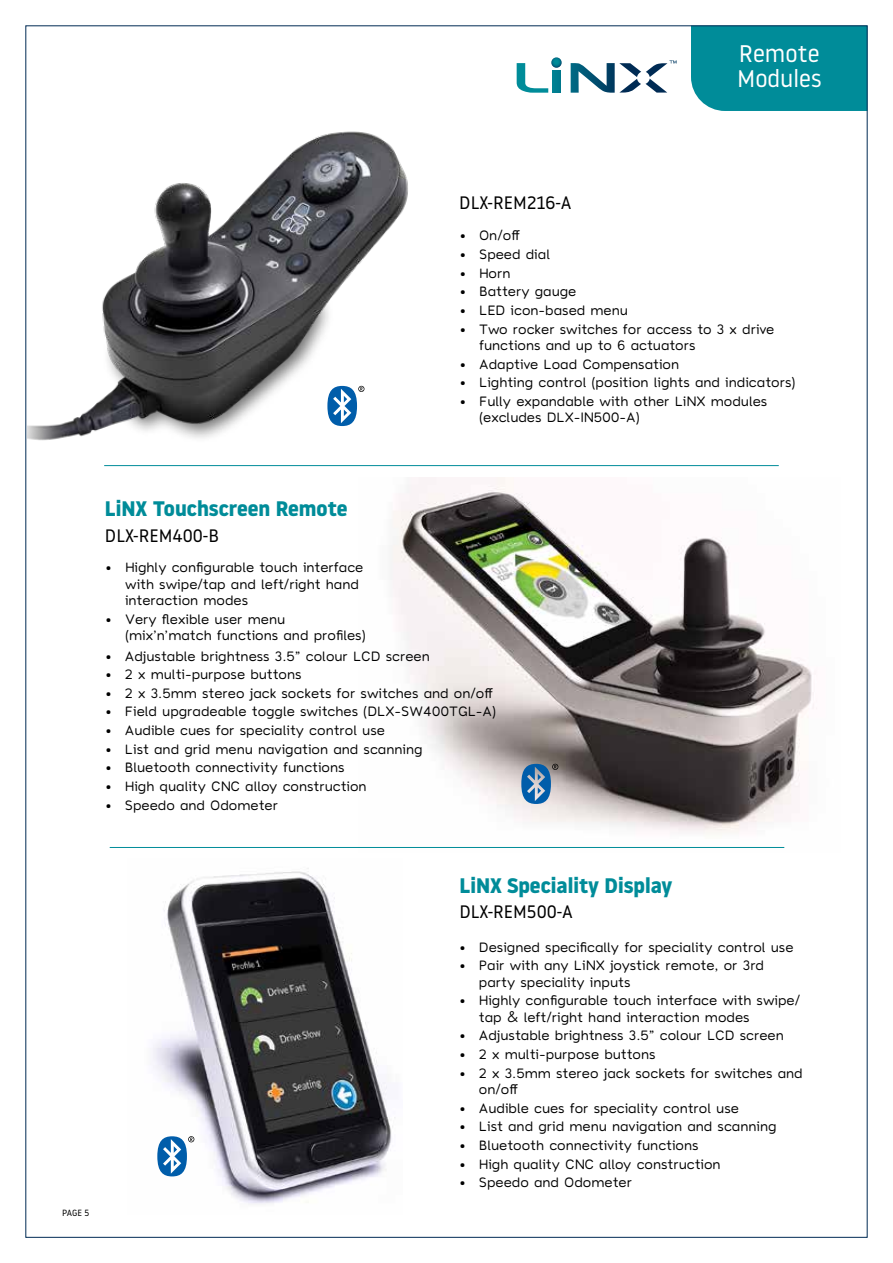
<style>
.page{position:relative;width:893px;height:1263px;background:#fff}
.page>*{position:absolute;margin:0;border:0;box-sizing:border-box;transform-origin:0 0}
.t1{font:24px/25.5px "Noway";color:#fff}
.t2{font:700 21px "Noway";color:#008c99}
.t3{font:18px "Noway";color:#000}
.t4{font:500 13.5px/16.5px "Toriga";color:#000}
.t5{font:9px "Noway";color:#000}
</style>
<div class="page">
<svg style="left:517px;top:57px;width:45px;height:36px"></svg>
<svg style="left:571px;top:60px;width:106px;height:33px"></svg>
<div style="left:691px;top:28px;width:174px;height:83px;background:#008c99"></div>
<img style="left:153px;top:868px;width:242px;height:336px">
<img style="left:391px;top:478px;width:426px;height:370px">
<img style="left:28px;top:131px;width:382px;height:336px">
<svg style="left:327px;top:386px;width:37px;height:40px"></svg>
<hr style="left:104px;top:465px;width:675px;height:1px;background:#008c99">
<svg style="left:521px;top:764px;width:37px;height:40px"></svg>
<hr style="left:110px;top:847px;width:674px;height:1px;background:#008c99">
<svg style="left:157px;top:1136px;width:37px;height:40px"></svg>
<h1 class="t1" style="left:737px;top:40px;width:86px">Remote<br>Modules</h1>
<h3 class="t3" style="left:459px;top:191px;width:114px">DLX-REM216-A</h3>
<p class="t4" style="left:460px;top:227px;width:62px">• On/off</p>
<p class="t4" style="left:460px;top:246px;width:92px">• Speed dial</p>
<p class="t4" style="left:460px;top:264px;width:52px">• Horn</p>
<p class="t4" style="left:460px;top:283px;width:118px">• Battery gauge</p>
<p class="t4" style="left:460px;top:302px;width:170px">• LED icon-based menu</p>
<p class="t4" style="left:479px;top:320px;width:297px;text-indent:-19px">• Two rocker switches for access to 3 x drive functions and up to 6 actuators</p>
<p class="t4" style="left:460px;top:355px;width:221px">• Adaptive Load Compensation</p>
<p class="t4" style="left:460px;top:374px;width:337px">• Lighting control (position lights and indicators)</p>
<p class="t4" style="left:479px;top:393px;width:290px;text-indent:-19px">• Fully expandable with other LiNX modules (excludes DLX-IN500-A)</p>
<h2 class="t2" style="left:105px;top:497px;width:244px">LiNX Touchscreen Remote</h2>
<h3 class="t3" style="left:105px;top:523px;width:115px">DLX-REM400-B</h3>
<p class="t4" style="left:125px;top:559px;width:240px;text-indent:-19px">• Highly configurable touch interface with swipe/tap and left/right hand interaction modes</p>
<p class="t4" style="left:125px;top:610px;width:242px;text-indent:-19px">• Very flexible user menu (mix’n’match functions and profiles)</p>
<p class="t4" style="left:105px;top:647px;width:326px">• Adjustable brightness 3.5” colour LCD screen</p>
<p class="t4" style="left:105px;top:666px;width:198px">• 2 x multi-purpose buttons</p>
<p class="t4" style="left:105px;top:685px;width:389px">• 2 x 3.5mm stereo jack sockets for switches and on/off</p>
<p class="t4" style="left:105px;top:703px;width:392px">• Field upgradeable toggle switches (DLX-SW400TGL-A)</p>
<p class="t4" style="left:105px;top:722px;width:281px">• Audible cues for speciality control use</p>
<p class="t4" style="left:105px;top:741px;width:319px">• List and grid menu navigation and scanning</p>
<p class="t4" style="left:105px;top:759px;width:241px">• Bluetooth connectivity functions</p>
<p class="t4" style="left:105px;top:778px;width:263px">• High quality CNC alloy construction</p>
<p class="t4" style="left:105px;top:796px;width:174px">• Speedo and Odometer</p>
<p class="t5" style="left:62px;top:1207px;width:29px">PAGE 5</p>
<h2 class="t2" style="left:459px;top:873px;width:215px">LiNX Speciality Display</h2>
<h3 class="t3" style="left:459px;top:899px;width:115px">DLX-REM500-A</h3>
<p class="t4" style="left:459px;top:938px;width:335px">• Designed specifically for speciality control use</p>
<p class="t4" style="left:479px;top:957px;width:287px;text-indent:-19px">• Pair with any LiNX joystick remote, or 3rd party speciality inputs</p>
<p class="t4" style="left:479px;top:992px;width:323px;text-indent:-19px">• Highly configurable touch interface with swipe/ tap &amp; left/right hand interaction modes</p>
<p class="t4" style="left:459px;top:1027px;width:326px">• Adjustable brightness 3.5” colour LCD screen</p>
<p class="t4" style="left:459px;top:1046px;width:198px">• 2 x multi-purpose buttons</p>
<p class="t4" style="left:479px;top:1064px;width:325px;text-indent:-19px">• 2 x 3.5mm stereo jack sockets for switches and on/off</p>
<p class="t4" style="left:459px;top:1100px;width:281px">• Audible cues for speciality control use</p>
<p class="t4" style="left:459px;top:1118px;width:319px">• List and grid menu navigation and scanning</p>
<p class="t4" style="left:459px;top:1137px;width:241px">• Bluetooth connectivity functions</p>
<p class="t4" style="left:459px;top:1155px;width:263px">• High quality CNC alloy construction</p>
<p class="t4" style="left:459px;top:1174px;width:174px">• Speedo and Odometer</p>
</div>
